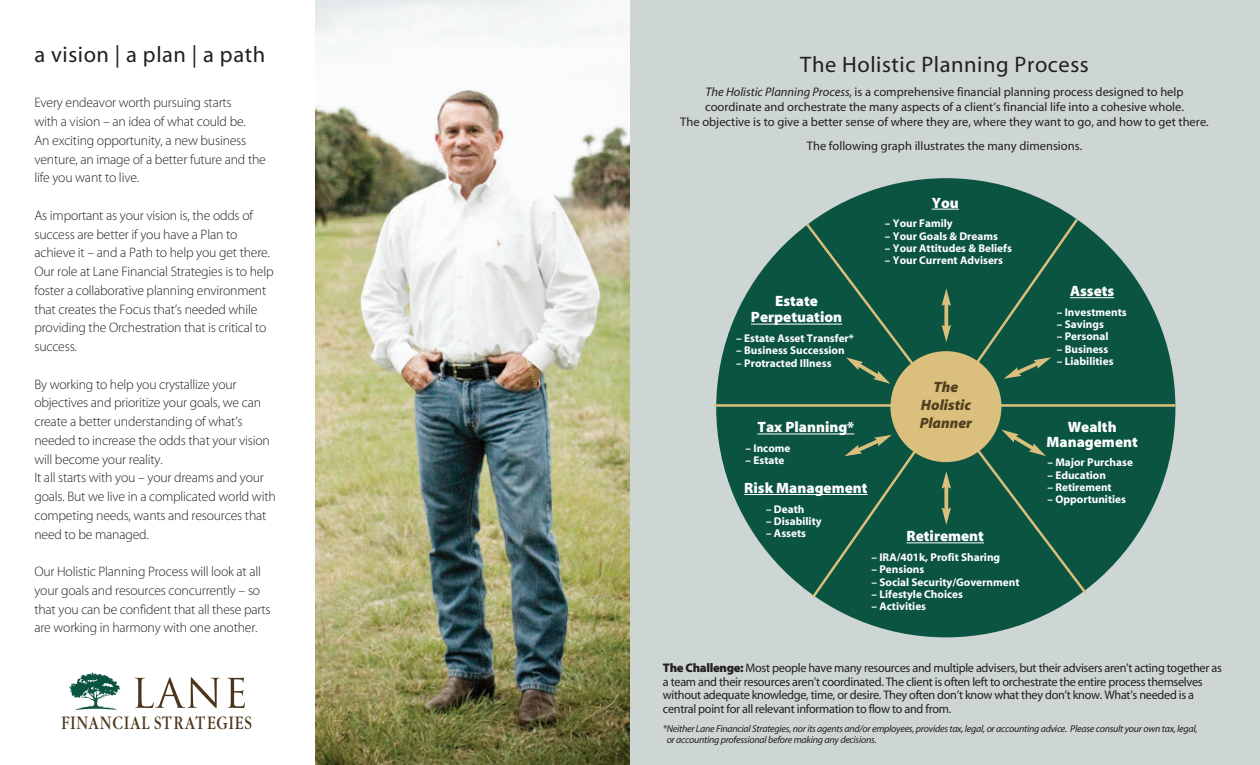
<style>
.page{position:relative;width:1260px;height:765px;background:#fff}
.page>*{position:absolute;margin:0;border:0;box-sizing:border-box;transform-origin:0 0}
.t1{font:22.5px "Media";letter-spacing:.025em;color:#231f20}
.t2{font:20px "Garamond";letter-spacing:.06em;color:#4c351b;scale:.82 1}
.t3{font:900 15px/16.8px "Media";color:#fff;text-align:center}
.t4{font:italic 900 15px/18px "Media";color:#52401f;text-align:center}
.t5{font:300 13.75px/18.8px "Media";letter-spacing:-.015em;color:#231f20}
.t6{font:12.5px/13.8px "Media";letter-spacing:-.025em;color:#231f20}
.t7{font:12.5px/15px "Media";color:#231f20;text-align:center}
.t8{font:700 11.25px "Media";color:#fff}
.t9{font:italic 10px/11.2px "Media";letter-spacing:-.025em;color:#231f20}
.s1{font-style:italic}
.s2{font-weight:900}
</style>
<div class="page">
<img style="left:315px;top:0;width:316px;height:765px">
<div style="left:631px;top:0;width:629px;height:765px;background:#ced6d3"></div>
<div style="left:716px;top:178px;width:459px;height:459px;background:#0b5441;border-radius:50%"></div>
<svg style="left:810px;top:216px;width:270px;height:385px"></svg>
<hr style="left:714px;top:404px;width:461px;height:3px;background:#dbc07d">
<svg style="left:944px;top:306px;width:4px;height:19px"></svg>
<svg style="left:942px;top:289px;width:9px;height:17px"></svg>
<svg style="left:942px;top:325px;width:9px;height:17px"></svg>
<div style="left:890px;top:351px;width:111px;height:111px;background:#dbc07d;border-radius:50%"></div>
<svg style="left:846px;top:357px;width:44px;height:27px"></svg>
<svg style="left:1001px;top:430px;width:45px;height:26px"></svg>
<svg style="left:944px;top:489px;width:4px;height:19px"></svg>
<svg style="left:942px;top:471px;width:9px;height:18px"></svg>
<svg style="left:942px;top:508px;width:9px;height:17px"></svg>
<svg style="left:1004px;top:357px;width:47px;height:22px"></svg>
<svg style="left:844px;top:435px;width:48px;height:21px"></svg>
<svg style="left:932px;top:209px;width:27px;height:1px"></svg>
<hr style="left:907px;top:543px;width:77px;height:1px;background:#fff">
<hr style="left:751px;top:324px;width:91px;height:1px;background:#fff">
<hr style="left:1070px;top:297px;width:44px;height:1px;background:#fff">
<hr style="left:758px;top:434px;width:96px;height:1px;background:#fff">
<hr style="left:744px;top:494px;width:124px;height:1px;background:#fff">
<svg style="left:69px;top:672px;width:52px;height:38px"></svg>
<svg style="left:135px;top:677px;width:85px;height:31px"></svg>
<svg style="left:227px;top:677px;width:18px;height:31px"></svg>
<h1 class="t1" style="left:34px;top:46px;width:232px">a vision | a plan | a path</h1>
<h1 class="t1" style="left:800px;top:56px;width:290px">The Holistic Planning Process</h1>
<p class="t7" style="left:680px;top:86px;width:530px"><span class="s1">The Holistic Planning Process,</span> is a comprehensive financial planning process designed to help coordinate and orchestrate the many aspects of a client’s financial life into a cohesive whole.<br>The objective is to give a better sense of where they are, where they want to go, and how to get there.</p>
<p class="t7" style="left:807px;top:140px;width:277px">The following graph illustrates the many dimensions.</p>
<p class="t5" style="left:34px;top:95px;width:233px">Every endeavor worth pursuing starts<br>with a vision – an idea of what could be.<br>An exciting opportunity, a new business venture, an image of a better future and the life you want to live.</p>
<p class="t5" style="left:34px;top:207px;width:241px">As important as your vision is, the odds of success are better if you have a Plan to achieve it – and a Path to help you get there.<br>Our role at Lane Financial Strategies is to help foster a collaborative planning environment that creates the Focus that’s needed while providing the Orchestration that is critical to success.</p>
<p class="t5" style="left:34px;top:376px;width:243px">By working to help you crystallize your objectives and prioritize your goals, we can create a better understanding of what’s needed to increase the odds that your vision will become your reality.<br>It all starts with you – your dreams and your goals. But we live in a complicated world with competing needs, wants and resources that need to be managed.</p>
<p class="t5" style="left:34px;top:563px;width:238px">Our Holistic Planning Process will look at all your goals and resources concurrently – so that you can be confident that all these parts are working in harmony with one another.</p>
<p class="t3" style="left:932px;top:195px;width:29px">You</p>
<p class="t8" style="left:885px;top:219px;width:69px">– Your Family</p>
<p class="t8" style="left:885px;top:232px;width:115px">– Your Goals &amp; Dreams</p>
<p class="t8" style="left:885px;top:244px;width:128px">– Your Attitudes &amp; Beliefs</p>
<p class="t8" style="left:885px;top:256px;width:120px">– Your Current Advisers</p>
<p class="t3" style="left:1070px;top:284px;width:46px">Assets</p>
<p class="t8" style="left:1057px;top:308px;width:71px">– Investments</p>
<p class="t8" style="left:1057px;top:320px;width:49px">– Savings</p>
<p class="t8" style="left:1057px;top:332px;width:53px">– Personal</p>
<p class="t8" style="left:1057px;top:345px;width:53px">– Business</p>
<p class="t8" style="left:1057px;top:357px;width:58px">– Liabilities</p>
<p class="t3" style="left:751px;top:294px;width:93px">Estate<br>Perpetuation</p>
<p class="t8" style="left:736px;top:334px;width:119px">– Estate Asset Transfer*</p>
<p class="t8" style="left:736px;top:347px;width:110px">– Business Succession</p>
<p class="t8" style="left:736px;top:359px;width:97px">– Protracted Illness</p>
<p class="t4" style="left:920px;top:379px;width:54px">The<br>Holistic<br>Planner</p>
<p class="t3" style="left:758px;top:420px;width:98px">Tax Planning*</p>
<p class="t8" style="left:746px;top:444px;width:46px">– Income</p>
<p class="t8" style="left:746px;top:456px;width:40px">– Estate</p>
<p class="t3" style="left:744px;top:481px;width:125px">Risk Management</p>
<p class="t8" style="left:766px;top:505px;width:40px">– Death</p>
<p class="t8" style="left:766px;top:517px;width:57px">– Disability</p>
<p class="t8" style="left:766px;top:529px;width:41px">– Assets</p>
<p class="t3" style="left:1047px;top:421px;width:93px;line-height:14.2px">Wealth<br>Management</p>
<p class="t8" style="left:1047px;top:458px;width:87px">– Major Purchase</p>
<p class="t8" style="left:1047px;top:471px;width:60px">– Education</p>
<p class="t8" style="left:1047px;top:483px;width:66px">– Retirement</p>
<p class="t8" style="left:1047px;top:495px;width:80px">– Opportunities</p>
<p class="t3" style="left:907px;top:529px;width:79px">Retirement</p>
<p class="t8" style="left:872px;top:553px;width:130px">– IRA/401k, Profit Sharing</p>
<p class="t8" style="left:872px;top:565px;width:54px">– Pensions</p>
<p class="t8" style="left:872px;top:578px;width:149px">– Social Security/Government</p>
<p class="t8" style="left:872px;top:590px;width:93px">– Lifestyle Choices</p>
<p class="t8" style="left:872px;top:602px;width:56px">– Activities</p>
<h2 class="t2" style="left:61px;top:716px;width:234px">FINANCIAL STRATEGIES</h2>
<p class="t6" style="left:663px;top:662px;width:561px"><span class="s2">The Challenge:</span> Most people have many resources and multiple advisers, but their advisers aren’t acting together as a team and their resources aren’t coordinated. The client is often left to orchestrate the entire process themselves without adequate knowledge, time, or desire. They often don’t know what they don’t know. What’s needed is a central point for all relevant information to flow to and from.</p>
<p class="t9" style="left:667px;top:724px;width:533px;text-indent:-4px">*Neither Lane Financial Strategies, nor its agents and/or employees, provides tax, legal, or accounting advice. Please consult your own tax, legal, or accounting professional before making any decisions.</p>
</div>
